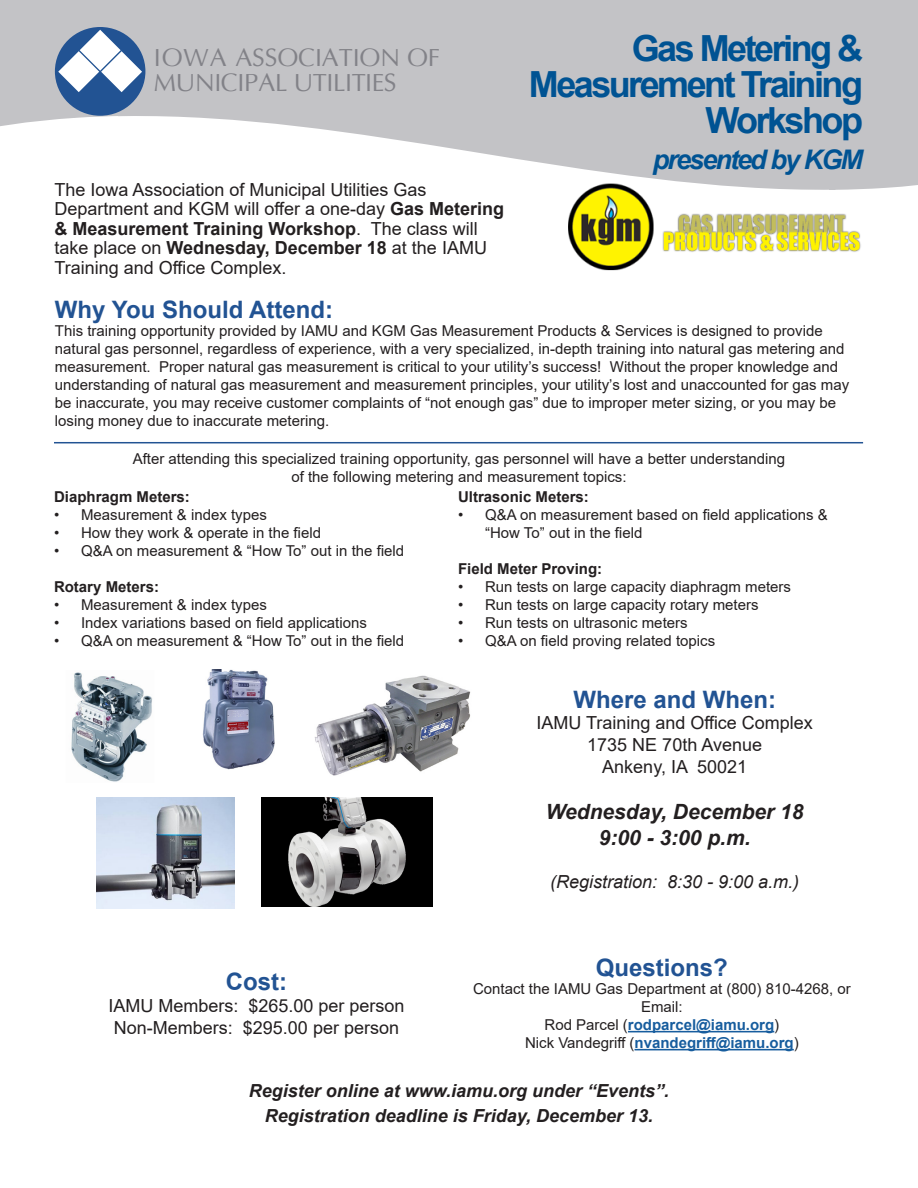
<style>
.page{position:relative;width:918px;height:1188px;background:#fff}
.page>*{position:absolute;margin:0;border:0;box-sizing:border-box;transform-origin:0 0}
.t1{font:700 36px "Arial";letter-spacing:-.07em;color:#005393}
.t2{font:italic 700 27px "Arial";letter-spacing:-.07em;color:#005393}
.t3{font:25.2px/25.2px "Ottawa Plain";letter-spacing:-.005em;color:#828288}
.t4{font:700 24px "Arial";color:#225393}
.t5{font:italic 700 21px "Arial";color:#231f20}
.t6{font:18px/19.5px "Arial";color:#231f20}
.t7{font:italic 700 18px "Arial";color:#231f20}
.t8{font:italic 18px "Arial";color:#231f20}
.t9{font:15px/18px "Arial";color:#231f20}
.t10{font:700 15px "Arial";color:#175d9e}
.t11{font:700 15px "Arial";color:#231f20}
.s1{font-weight:700}
.s2{font-weight:400;color:#231f20}
</style>
<div class="page">
<svg style="left:0;top:0;width:918px;height:189px"></svg>
<hr style="left:628px;top:1031px;width:146px;height:1px;background:#175d9e">
<hr style="left:635px;top:1049px;width:159px;height:1px;background:#175d9e">
<div style="left:55px;top:27px;width:90px;height:89px;background:#225393;border-radius:50%"></div>
<svg style="left:58px;top:30px;width:84px;height:62px"></svg>
<img style="left:564px;top:182px;width:299px;height:89px">
<img style="left:96px;top:797px;width:139px;height:111px">
<img style="left:71px;top:672px;width:82px;height:110px">
<img style="left:202px;top:670px;width:73px;height:100px">
<img style="left:262px;top:797px;width:171px;height:109px">
<img style="left:314px;top:675px;width:157px;height:101px">
<hr style="left:54px;top:442px;width:809px;height:1px;background:#225393">
<p class="t3" style="left:154px;top:45px;width:288px">IOWA ASSOCIATION OF<br>MUNICIPAL UTILITIES</p>
<p class="t6" style="left:54px;top:179px;width:374px">The Iowa Association of Municipal Utilities Gas</p>
<p class="t6" style="left:54px;top:199px;width:451px">Department and KGM will offer a one-day <span class="s1">Gas Metering &amp; Measurement Training Workshop</span>. The class will take place on <span class="s1">Wednesday, December 18</span> at the IAMU Training and Office Complex.</p>
<p class="t1" style="left:632px;top:23px;width:233px">Gas Metering &amp;</p>
<p class="t1" style="left:529px;top:59px;width:336px">Measurement Training</p>
<p class="t1" style="left:705px;top:95px;width:159px">Workshop</p>
<p class="t2" style="left:653px;top:141px;width:212px">presented by KGM</p>
<p class="t4" style="left:55px;top:292px;width:280px">Why You Should Attend:</p>
<p class="t9" style="left:55px;top:321px;width:791px">This training opportunity provided by IAMU and KGM Gas Measurement Products &amp; Services is designed to provide natural gas personnel, regardless of experience, with a very specialized, in-depth training into natural gas metering and measurement. Proper natural gas measurement is critical to your utility’s success! Without the proper knowledge and</p>
<p class="t9" style="left:55px;top:375px;width:796px">understanding of natural gas measurement and measurement principles, your utility’s lost and unaccounted for gas may be inaccurate, you may receive customer complaints of “not enough gas” due to improper meter sizing, or you may be losing money due to inaccurate metering.</p>
<p class="t9" style="left:133px;top:450px;width:654px">After attending this specialized training opportunity, gas personnel will have a better understanding</p>
<p class="t9" style="left:291px;top:468px;width:337px">of the following metering and measurement topics:</p>
<p class="t11" style="left:54px;top:486px;width:137px">Diaphragm Meters:</p>
<p class="t9" style="left:54px;top:505px;width:214px">• Measurement &amp; index types</p>
<p class="t9" style="left:54px;top:523px;width:269px">• How they work &amp; operate in the field</p>
<p class="t9" style="left:54px;top:541px;width:352px">• Q&amp;A on measurement &amp; “How To” out in the field</p>
<p class="t11" style="left:54px;top:576px;width:107px">Rotary Meters:</p>
<p class="t9" style="left:54px;top:595px;width:214px">• Measurement &amp; index types</p>
<p class="t9" style="left:54px;top:613px;width:314px">• Index variations based on field applications</p>
<p class="t9" style="left:54px;top:631px;width:352px">• Q&amp;A on measurement &amp; “How To” out in the field</p>
<p class="t4" style="left:226px;top:965px;width:63px">Cost:</p>
<p class="t6" style="left:108px;top:996px;width:298px">IAMU Members: $265.00 per person</p>
<p class="t6" style="left:114px;top:1017px;width:287px">Non-Members: $295.00 per person</p>
<p class="t11" style="left:458px;top:486px;width:132px">Ultrasonic Meters:</p>
<p class="t9" style="left:485px;top:505px;width:344px;text-indent:-27px">• Q&amp;A on measurement based on field applications &amp; “How To” out in the field</p>
<p class="t11" style="left:458px;top:558px;width:146px">Field Meter Proving:</p>
<p class="t9" style="left:458px;top:577px;width:334px">• Run tests on large capacity diaphragm meters</p>
<p class="t9" style="left:458px;top:595px;width:302px">• Run tests on large capacity rotary meters</p>
<p class="t9" style="left:458px;top:613px;width:231px">• Run tests on ultrasonic meters</p>
<p class="t9" style="left:458px;top:631px;width:259px">• Q&amp;A on field proving related topics</p>
<p class="t4" style="left:573px;top:682px;width:204px">Where and When:</p>
<p class="t6" style="left:536px;top:713px;width:278px">IAMU Training and Office Complex</p>
<p class="t6" style="left:587px;top:735px;width:176px">1735 NE 70th Avenue</p>
<p class="t6" style="left:602px;top:756px;width:146px">Ankeny, IA 50021</p>
<p class="t5" style="left:546px;top:798px;width:259px">Wednesday, December 18</p>
<p class="t5" style="left:599px;top:823px;width:153px">9:00 - 3:00 p.m.</p>
<p class="t8" style="left:550px;top:870px;width:251px">(Registration: 8:30 - 9:00 a.m.)</p>
<p class="t4" style="left:596px;top:951px;width:134px">Questions?</p>
<p class="t9" style="left:473px;top:980px;width:379px;text-align:center">Contact the IAMU Gas Department at (800) 810-4268, or<br>Email:</p>
<p class="t10" style="left:545px;top:1014px;width:236px"><span class="s2">Rod Parcel (</span>rodparcel@iamu.org<span class="s2">)</span></p>
<p class="t10" style="left:525px;top:1032px;width:275px"><span class="s2">Nick Vandegriff (</span>nvandegriff@iamu.org<span class="s2">)</span></p>
<p class="t7" style="left:249px;top:1078px;width:422px">Register online at www.iamu.org under “Events”.</p>
<p class="t7" style="left:265px;top:1104px;width:390px">Registration deadline is Friday, December 13.</p>
</div>
